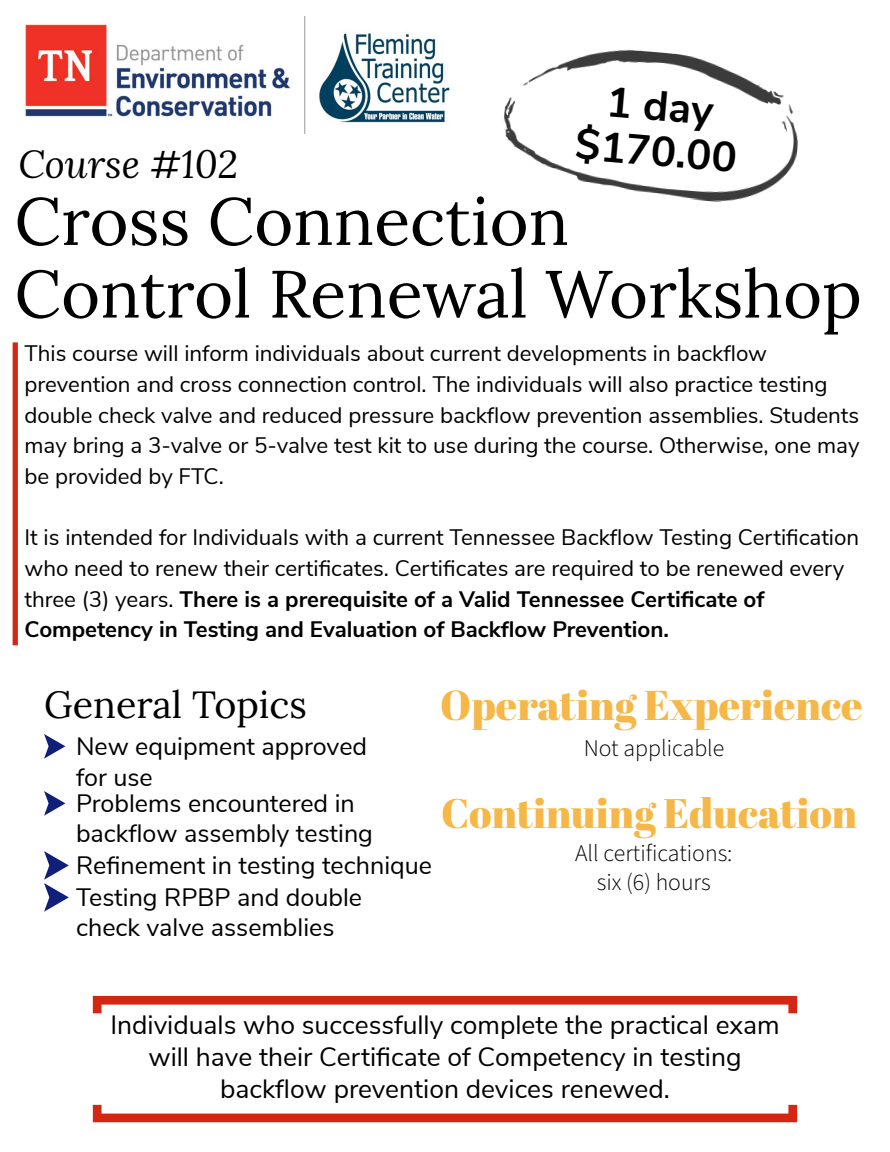
<style>
.page{position:relative;width:890px;height:1152px;background:#fff}
.page>*{position:absolute;margin:0;border:0;box-sizing:border-box;transform-origin:0 0}
.t1{font:66.8px/72.8px "Lora";color:#000}
.t2{font:700 42px/45.6px "Nunito Sans";color:#000;text-align:center}
.t3{font:41.6px "Abril Fatface";color:#f5b848}
.t4{font:41.2px "Abril Fatface";color:#f5b848}
.t5{font:italic 38.4px "Lora";color:#000}
.t6{font:37.6px "Lora";color:#000}
.t7{font:26.4px/31.6px "Nunito Sans";color:#000;text-align:center}
.t8{font:25.2px/31.2px "Nunito Sans";color:#000}
.t9{font:300 24px/28.4px "Source Sans 3";color:#000;text-align:center}
.t10{font:22.4px/30.8px "Nunito Sans";color:#000}
.s1{font-weight:700}
</style>
<div class="page">
<div style="left:13px;top:342px;width:5px;height:303px;background:#d42713"></div>
<img style="left:24px;top:16px;width:426px;height:118px">
<svg style="left:44px;top:734px;width:21px;height:25px"></svg>
<svg style="left:44px;top:791px;width:21px;height:25px"></svg>
<svg style="left:44px;top:851px;width:25px;height:61px"></svg>
<svg style="left:93px;top:996px;width:704px;height:126px"></svg>
<img style="left:503px;top:49px;width:295px;height:153px">
<h3 class="t5" style="left:19px;top:138px;width:221px">Course #102</h3>
<h2 class="t2" style="left:582px;top:73px;width:164px;rotate:5deg">1 day $170.00</h2>
<h1 class="t1" style="left:15px;top:180px;width:849px">Cross Connection<br>Control Renewal Workshop</h1>
<p class="t10" style="left:24px;top:337px;width:837px">This course will inform individuals about current developments in backflow prevention and cross connection control. The individuals will also practice testing double check valve and reduced pressure backflow prevention assemblies. Students may bring a 3-valve or 5-valve test kit to use during the course. Otherwise, one may be provided by FTC.</p>
<p class="t10" style="left:24px;top:521px;width:836px">It is intended for Individuals with a current Tennessee Backflow Testing Certification who need to renew their certificates. Certificates are required to be renewed every three (3) years. <span class="s1">There is a prerequisite of a Valid Tennessee Certificate of Competency in Testing and Evaluation of Backflow Prevention.</span></p>
<h3 class="t6" style="left:44px;top:676px;width:264px">General Topics</h3>
<p class="t8" style="left:76px;top:730px;width:293px;line-height:30px">New equipment approved for use</p>
<p class="t8" style="left:76px;top:786px;width:358px">Problems encountered in backflow assembly testing<br>Refinement in testing technique<br>Testing RPBP and double check valve assemblies</p>
<h3 class="t3" style="left:440px;top:676px;width:424px">Operating Experience</h3>
<p class="t9" style="left:584px;top:734px;width:142px">Not applicable</p>
<h3 class="t4" style="left:441px;top:784px;width:418px">Continuing Education</h3>
<p class="t9" style="left:575px;top:839px;width:159px">All certifications: six (6) hours</p>
<p class="t7" style="left:110px;top:1008px;width:671px">Individuals who successfully complete the practical exam will have their Certificate of Competency in testing backflow prevention devices renewed.</p>
</div>
